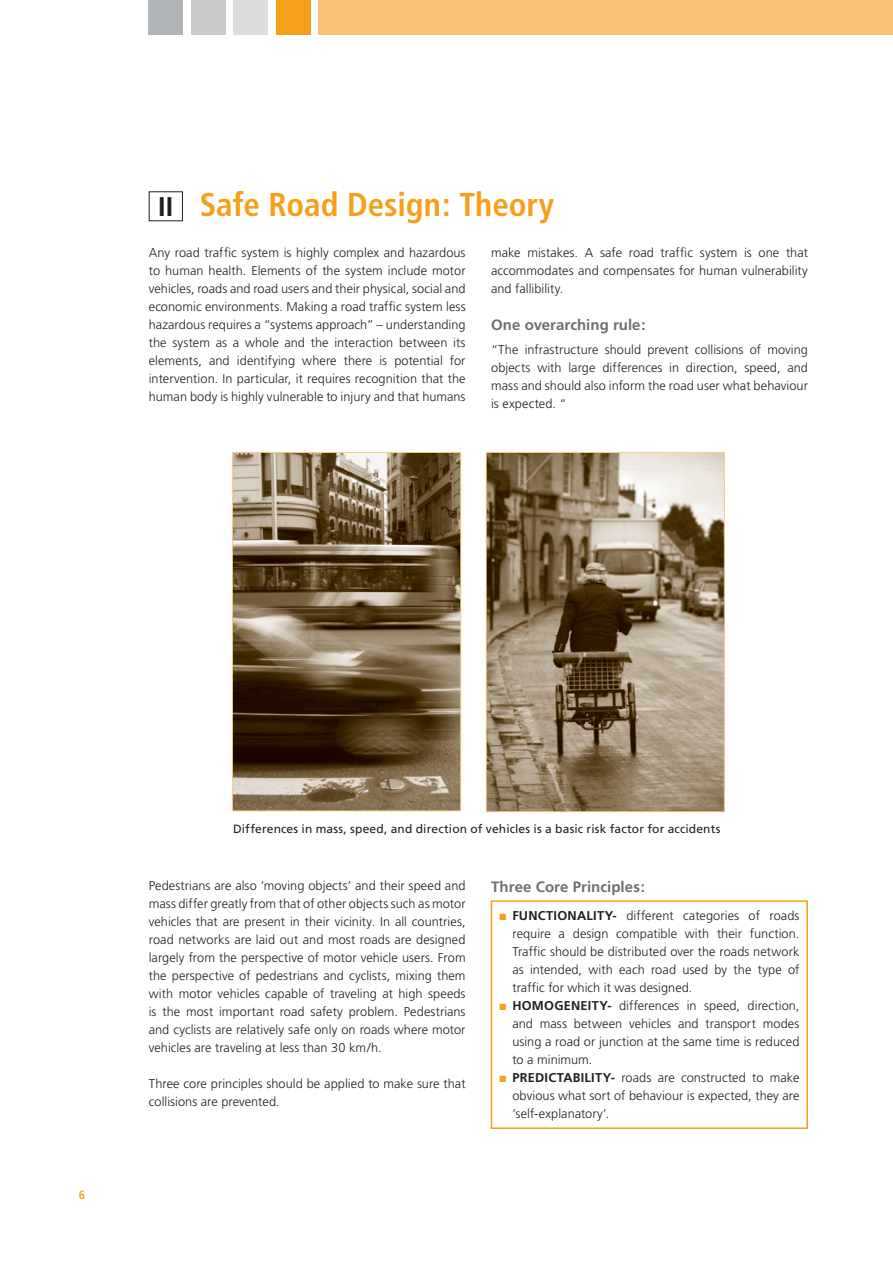
<style>
.page{position:relative;width:893px;height:1263px;background:#fff}
.page>*{position:absolute;margin:0;border:0;box-sizing:border-box;transform-origin:0 0}
.t1{font:700 condensed 33px "Frutiger";color:#f59f1a}
.t2{font:700 15px "Frutiger";letter-spacing:.005em;color:#6c6e70}
.t3{font:300 12.75px/18px "Frutiger";letter-spacing:.005em;color:#231f20;text-align:justify}
.t4{font:12px "Frutiger";letter-spacing:.015em;color:#231f20}
.t5{font:700 condensed 12px "Frutiger";color:#f59f1a}
.s1{font-stretch:normal;font-size:27px;color:#231f20}
.s2{color:#f59f1a}
.s3{font-weight:700}
</style>
<div class="page">
<div style="left:149px;top:0;width:34px;height:34px;background:#b1b4b6"></div>
<div style="left:191px;top:0;width:34px;height:34px;background:#c9cacc"></div>
<div style="left:234px;top:0;width:34px;height:34px;background:#dcddde"></div>
<div style="left:276px;top:0;width:34px;height:34px;background:#f59f1a"></div>
<div style="left:319px;top:0;width:574px;height:34px;background:#fac277"></div>
<img style="left:234px;top:454px;width:225px;height:355px">
<div style="left:232px;top:452px;width:229px;height:359px;border:1px solid #fccc8a"></div>
<img style="left:488px;top:454px;width:235px;height:356px">
<div style="left:486px;top:452px;width:239px;height:360px;border:1px solid #fccc8a"></div>
<div style="left:491px;top:900px;width:317px;height:229px;border:2px solid #f59f1a"></div>
<h1 class="t1" style="left:158px;top:191px;width:397px"><span class="s1">II</span> Safe Road Design: Theory</h1>
<p class="t3" style="left:149px;top:244px;width:318px">Any road traffic system is highly complex and hazardous to human health. Elements of the system include motor vehicles, roads and road users and their physical, social and economic environments. Making a road traffic system less hazardous requires a “systems approach” – understanding the system as a whole and the interaction between its elements, and identifying where there is potential for intervention. In particular, it requires recognition that the human body is highly vulnerable to injury and that humans</p>
<p class="t3" style="left:491px;top:244px;width:318px">make mistakes. A safe road traffic system is one that accommodates and compensates for human vulnerability and fallibility.</p>
<p class="t2" style="left:491px;top:319px;width:156px">One overarching rule:</p>
<p class="t3" style="left:491px;top:342px;width:318px">“The infrastructure should prevent collisions of moving objects with large differences in direction, speed, and mass and should also inform the road user what behaviour is expected. “</p>
<p class="t5" style="left:79px;top:1190px;width:8px">6</p>
<p class="t4" style="left:233px;top:824px;width:489px">Differences in mass, speed, and direction of vehicles is a basic risk factor for accidents</p>
<p class="t3" style="left:149px;top:878px;width:318px">Pedestrians are also ‘moving objects’ and their speed and mass differ greatly from that of other objects such as motor vehicles that are present in their vicinity. In all countries, road networks are laid out and most roads are designed largely from the perspective of motor vehicle users. From the perspective of pedestrians and cyclists, mixing them with motor vehicles capable of traveling at high speeds is the most important road safety problem. Pedestrians and cyclists are relatively safe only on roads where motor vehicles are traveling at less than 30 km/h.</p>
<p class="t3" style="left:149px;top:1076px;width:318px">Three core principles should be applied to make sure that collisions are prevented.</p>
<p class="t2" style="left:491px;top:880px;width:155px">Three Core Principles:</p>
<p class="t3" style="left:512px;top:908px;width:289px;text-indent:-13px"><span class="s2">■</span> <span class="s3">FUNCTIONALITY-</span> different categories of roads require a design compatible with their function.<br>Traffic should be distributed over the roads network as intended, with each road used by the type of traffic for which it was designed.</p>
<p class="t3" style="left:512px;top:998px;width:288px;text-indent:-13px"><span class="s2">■</span> <span class="s3">HOMOGENEITY-</span> differences in speed, direction, and mass between vehicles and transport modes using a road or junction at the same time is reduced to a minimum.</p>
<p class="t3" style="left:512px;top:1070px;width:288px;text-indent:-13px"><span class="s2">■</span> <span class="s3">PREDICTABILITY-</span> roads are constructed to make obvious what sort of behaviour is expected, they are ‘self-explanatory’.</p>
</div>
